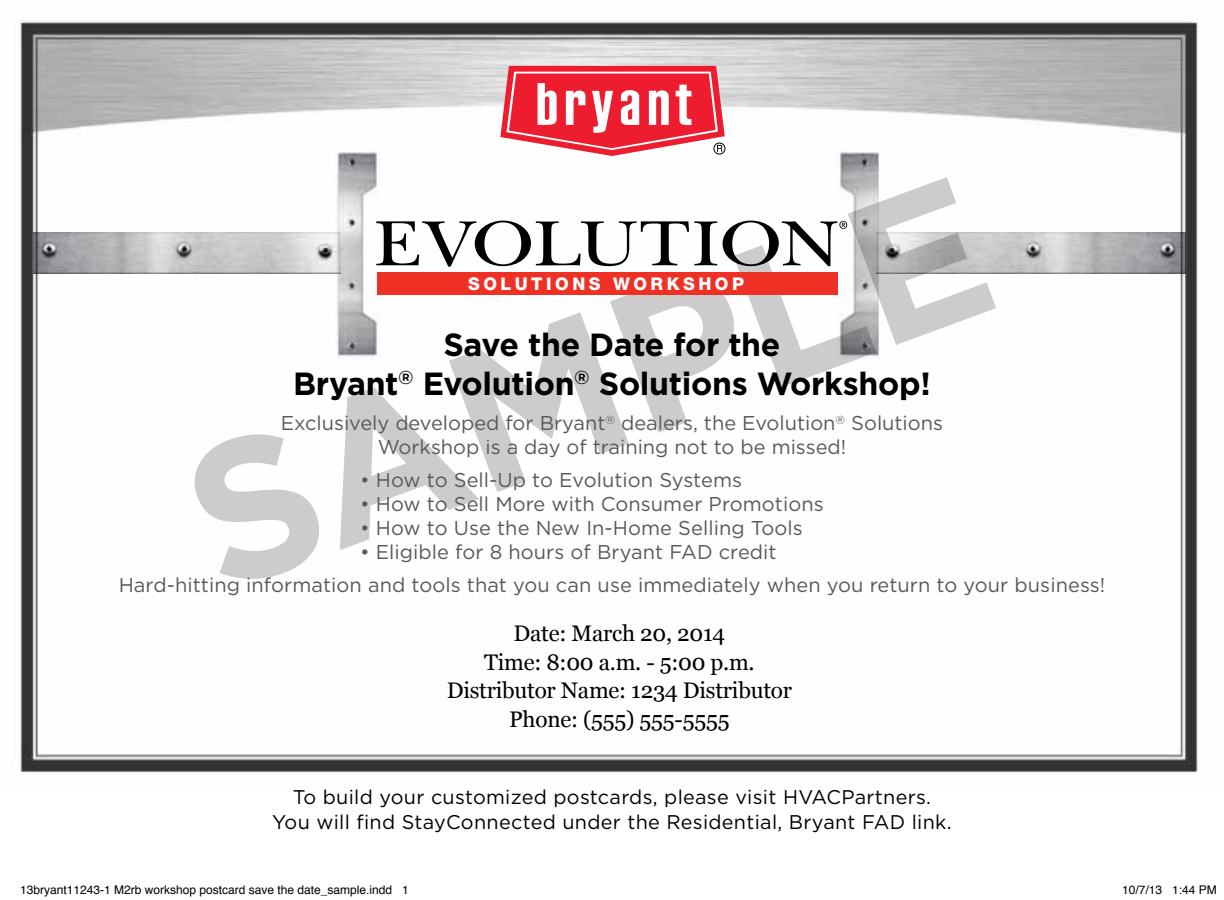
<style>
.page{position:relative;width:1224px;height:900px;background:#fff}
.page>*{position:absolute;margin:0;border:0;box-sizing:border-box;transform-origin:0 0}
.t1{font:700 200px "Gotham";color:#000}
.t2{font:700 32px/38.4px "Gotham";letter-spacing:-.01em;color:#000;text-align:center}
.t3{font:22.4px/28.8px "Georgia";letter-spacing:-.01em;color:#000;text-align:center}
.t4{font:20px/24px "Gotham";letter-spacing:.005em;color:#58595b;text-align:center}
.t5{font:19.8px/25.2px "Gotham";letter-spacing:.015em;color:#000;text-align:center}
.t6{font:800 17.6px "Helvetica Neue LT Std";letter-spacing:.2em;color:#fff}
.t7{font:12px "Helvetica";color:#000}
</style>
<div class="page">
<img style="left:20px;top:20px;width:1178px;height:752px">
<img style="left:335px;top:149px;width:46px;height:210px">
<img style="left:836px;top:149px;width:43px;height:210px">
<svg style="left:500px;top:66px;width:225px;height:90px"></svg>
<svg style="left:376px;top:221px;width:341px;height:46px"></svg>
<svg style="left:723px;top:221px;width:124px;height:45px"></svg>
<div style="left:378px;top:273px;width:460px;height:22px;background:#ee3124"></div>
<h1 class="t1" style="left:156px;top:418px;width:839px;rotate:-20deg">SAMPLE</h1>
<p class="t6" style="left:468px;top:273px;width:277px">SOLUTIONS WORKSHOP</p>
<h2 class="t2" style="left:293px;top:325px;width:639px">Save the Date for the<br>Bryant<sup>®</sup> Evolution<sup>®</sup> Solutions Workshop!</h2>
<p class="t4" style="left:281px;top:411px;width:664px">Exclusively developed for Bryant<sup>®</sup> dealers, the Evolution<sup>®</sup> Solutions<br>Workshop is a day of training not to be missed!</p>
<p class="t4" style="left:360px;top:468px;width:384px">• How to Sell-Up to Evolution Systems</p>
<p class="t4" style="left:360px;top:492px;width:465px">• How to Sell More with Consumer Promotions</p>
<p class="t4" style="left:360px;top:516px;width:444px">• How to Use the New In-Home Selling Tools</p>
<p class="t4" style="left:119px;top:535px;width:988px;line-height:33px;text-align:left;text-indent:241px">• Eligible for 8 hours of Bryant FAD credit<br>Hard-hitting information and tools that you can use immediately when you return to your business!</p>
<p class="t3" style="left:447px;top:619px;width:347px">Date: March 20, 2014<br>Time: 8:00 a.m. - 5:00 p.m.<br>Distributor Name: 1234 Distributor<br>Phone: (555) 555-5555</p>
<p class="t5" style="left:272px;top:784px;width:681px">To build your customized postcards, please visit HVACPartners.<br>You will find StayConnected under the Residential, Bryant FAD link.</p>
<p class="t7" style="left:20px;top:881px;width:390px">13bryant11243-1 M2rb workshop postcard save the date_sample.indd 1</p>
<p class="t7" style="left:1122px;top:881px;width:96px">10/7/13 1:44 PM</p>
</div>
